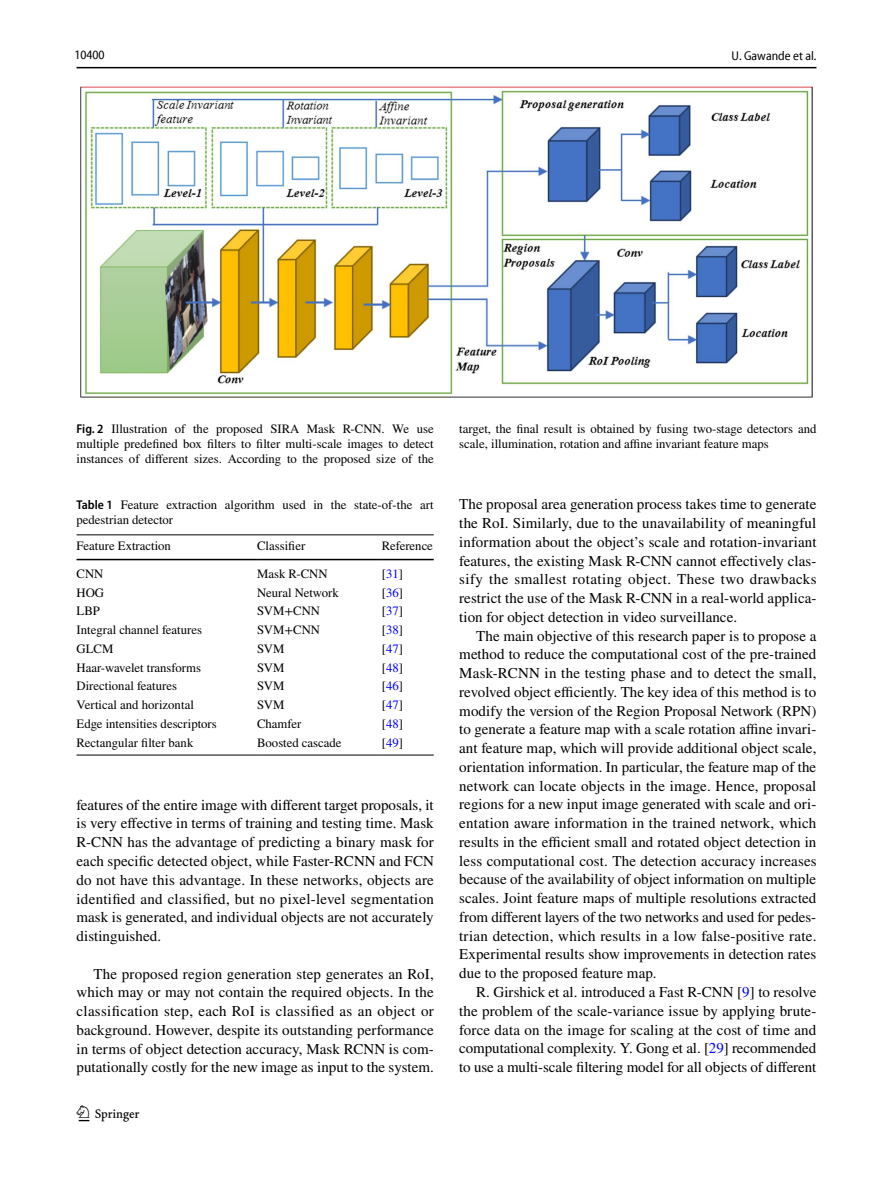
<style>
.page{position:relative;width:893px;height:1187px;background:#fff}
.page>*{position:absolute;margin:0;border:0;box-sizing:border-box;transform-origin:0 0}
.t1{font:22.5px "Springnew Regular 2";color:#000}
.t2{font:15px/18.8px "STIX";letter-spacing:.005em;color:#000;text-align:justify}
.t3{font:12.75px/15px "STIX";color:#000}
.t4{font:semi-condensed 12.75px "Myriad Pro Unic";color:#000}
.t5{font:12.75px "Myriad Pro Unic Semi Condensed 2";color:#000}
.s1{font-family:"Myriad Pro";font-weight:600;font-stretch:semi-condensed}
.s2{color:#00f}
</style>
<div class="page">
<hr style="left:77px;top:67px;width:739px;height:1px;background:#000">
<img style="left:81px;top:87px;width:731px;height:310px">
<hr style="left:77px;top:534px;width:180px;height:1px;background:#000">
<hr style="left:77px;top:558px;width:180px;height:2px;background:#000">
<hr style="left:257px;top:534px;width:125px;height:1px;background:#000">
<hr style="left:257px;top:558px;width:125px;height:2px;background:#000">
<hr style="left:382px;top:534px;width:52px;height:1px;background:#000">
<hr style="left:382px;top:558px;width:52px;height:2px;background:#000">
<hr style="left:77px;top:754px;width:180px;height:1px;background:#000">
<hr style="left:257px;top:754px;width:125px;height:1px;background:#000">
<hr style="left:382px;top:754px;width:52px;height:1px;background:#000">
<p class="t5" style="left:74px;top:50px;width:32px">10400</p>
<p class="t4" style="left:732px;top:51px;width:87px">U. Gawande et al.</p>
<p class="t3" style="left:77px;top:422px;width:359px;text-align:justify"><span class="s1">Fig. 2</span> Illustration of the proposed SIRA Mask R-CNN. We use multiple predefined box filters to filter multi-scale images to detect instances of different sizes. According to the proposed size of the</p>
<p class="t3" style="left:459px;top:422px;width:359px">target, the final result is obtained by fusing two-stage detectors and scale, illumination, rotation and affine invariant feature maps</p>
<p class="t3" style="left:77px;top:498px;width:359px"><span class="s1">Table 1</span> Feature extraction algorithm used in the state-of-the art pedestrian detector</p>
<p class="t3" style="left:77px;top:539px;width:96px">Feature Extraction</p>
<p class="t3" style="left:257px;top:539px;width:50px">Classifier</p>
<p class="t3" style="left:382px;top:539px;width:53px">Reference</p>
<p class="t3" style="left:77px;top:567px;width:28px">CNN</p>
<p class="t3" style="left:257px;top:567px;width:72px">Mask R-CNN</p>
<p class="t3" style="left:382px;top:567px;width:23px">[<span class="s2">31</span>]</p>
<p class="t3" style="left:77px;top:585px;width:29px">HOG</p>
<p class="t3" style="left:257px;top:585px;width:83px">Neural Network</p>
<p class="t3" style="left:382px;top:585px;width:23px">[<span class="s2">36</span>]</p>
<p class="t3" style="left:77px;top:604px;width:25px">LBP</p>
<p class="t3" style="left:257px;top:604px;width:65px">SVM+CNN</p>
<p class="t3" style="left:382px;top:604px;width:23px">[<span class="s2">37</span>]</p>
<p class="t3" style="left:77px;top:623px;width:127px">Integral channel features</p>
<p class="t3" style="left:257px;top:623px;width:65px">SVM+CNN</p>
<p class="t3" style="left:382px;top:623px;width:23px">[<span class="s2">38</span>]</p>
<p class="t3" style="left:77px;top:642px;width:38px">GLCM</p>
<p class="t3" style="left:257px;top:642px;width:29px">SVM</p>
<p class="t3" style="left:382px;top:642px;width:23px">[<span class="s2">47</span>]</p>
<p class="t3" style="left:77px;top:660px;width:126px">Haar-wavelet transforms</p>
<p class="t3" style="left:257px;top:660px;width:29px">SVM</p>
<p class="t3" style="left:382px;top:660px;width:23px">[<span class="s2">48</span>]</p>
<p class="t3" style="left:77px;top:679px;width:102px">Directional features</p>
<p class="t3" style="left:257px;top:679px;width:29px">SVM</p>
<p class="t3" style="left:382px;top:679px;width:23px">[<span class="s2">46</span>]</p>
<p class="t3" style="left:77px;top:698px;width:119px">Vertical and horizontal</p>
<p class="t3" style="left:257px;top:698px;width:29px">SVM</p>
<p class="t3" style="left:382px;top:698px;width:23px">[<span class="s2">47</span>]</p>
<p class="t3" style="left:77px;top:716px;width:142px">Edge intensities descriptors</p>
<p class="t3" style="left:257px;top:716px;width:46px">Chamfer</p>
<p class="t3" style="left:382px;top:716px;width:23px">[<span class="s2">48</span>]</p>
<p class="t3" style="left:77px;top:735px;width:118px">Rectangular filter bank</p>
<p class="t3" style="left:257px;top:735px;width:86px">Boosted cascade</p>
<p class="t3" style="left:382px;top:735px;width:23px">[<span class="s2">49</span>]</p>
<p class="t2" style="left:459px;top:496px;width:359px">The proposal area generation process takes time to generate the RoI. Similarly, due to the unavailability of meaningful information about the object’s scale and rotation-invariant features, the existing Mask R-CNN cannot effectively clas&shy;sify the smallest rotating object. These two drawbacks restrict the use of the Mask R-CNN in a real-world applica&shy;tion for object detection in video surveillance.</p>
<p class="t2" style="left:459px;top:627px;width:359px;text-indent:17px">The main objective of this research paper is to propose a method to reduce the computational cost of the pre-trained Mask-RCNN in the testing phase and to detect the small, revolved object efficiently. The key idea of this method is to modify the version of the Region Proposal Network (RPN) to generate a feature map with a scale rotation affine invari&shy;ant feature map, which will provide additional object scale, orientation information. In particular, the feature map of the network can locate objects in the image. Hence, proposal regions for a new input image generated with scale and ori&shy;entation aware information in the trained network, which results in the efficient small and rotated object detection in less computational cost. The detection accuracy increases because of the availability of object information on multiple scales. Joint feature maps of multiple resolutions extracted from different layers of the two networks and used for pedes&shy;trian detection, which results in a low false-positive rate.<br>Experimental results show improvements in detection rates due to the proposed feature map.</p>
<p class="t2" style="left:459px;top:983px;width:359px;text-indent:17px">R. Girshick et al. introduced a Fast R-CNN [<span class="s2">9</span>] to resolve the problem of the scale-variance issue by applying brute&shy;force data on the image for scaling at the cost of time and computational complexity. Y. Gong et al. [<span class="s2">29</span>] recommended to use a multi-scale filtering model for all objects of different</p>
<p class="t2" style="left:77px;top:796px;width:359px">features of the entire image with different target proposals, it is very effective in terms of training and testing time. Mask R-CNN has the advantage of predicting a binary mask for each specific detected object, while Faster-RCNN and FCN do not have this advantage. In these networks, objects are identified and classified, but no pixel-level segmentation mask is generated, and individual objects are not accurately distinguished.</p>
<p class="t2" style="left:77px;top:965px;width:359px;text-indent:17px">The proposed region generation step generates an RoI, which may or may not contain the required objects. In the classification step, each RoI is classified as an object or background. However, despite its outstanding performance in terms of object detection accuracy, Mask RCNN is com&shy;putationally costly for the new image as input to the system.</p>
<h1 class="t1" style="left:79px;top:1105px;width:62px">1 3</h1>
</div>
